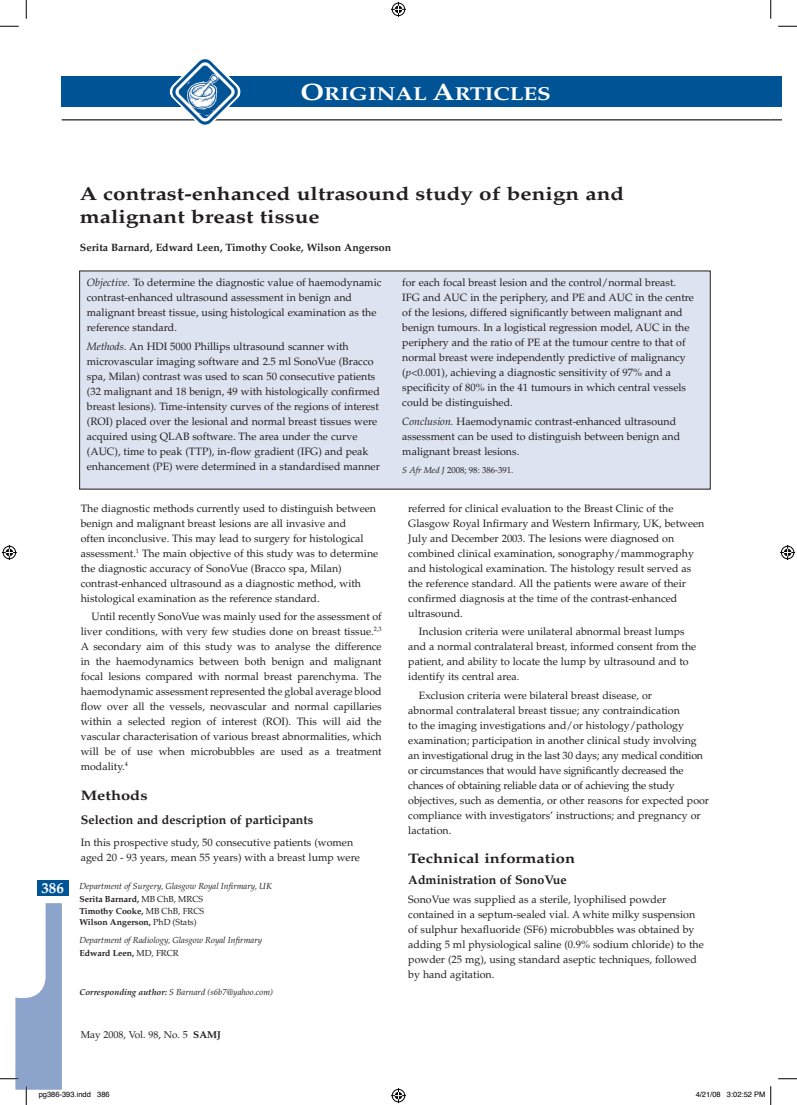
<style>
.page{position:relative;width:797px;height:1105px;background:#fff}
.page>*{position:absolute;margin:0;border:0;box-sizing:border-box;transform-origin:0 0}
.t1{font:700 18.75px/22.5px "Palatino";color:#231f20;scale:1.2 1}
.t2{font:700 18.75px "Palatino";color:#fff;scale:1.2 1}
.t3{font:700 15px "Palatino";color:#fff}
.t4{font:700 13.75px "Palatino";color:#231f20;scale:1.2 1}
.t5{font:700 12.5px "Palatino";color:#231f20}
.t6{font:10.62px/15px "Palatino";color:#231f20}
.t7{font:700 10.62px "Palatino";color:#231f20}
.t8{font:10px "Palatino";color:#231f20}
.t9{font:italic 8.75px/13px "Palatino";color:#231f20}
.t10{font:700 8.75px/11.2px "Palatino";color:#231f20}
.t11{font:8.75px "Palatino";color:#231f20}
.t12{font:7.5px "Helvetica";color:#000}
.s1{font-size:23.75px}
.s2{font-style:italic}
.s3{font-weight:700;font-style:normal}
.s4{font-style:normal}
.s5{font-weight:400}
.s6{font-weight:700}
</style>
<div class="page">
<div style="left:62px;top:77px;width:708px;height:30px;background:#005495"></div>
<hr style="left:62px;top:119px;width:708px;height:1px;background:#231f20">
<img style="left:169px;top:59px;width:71px;height:66px">
<div style="left:770px;top:77px;width:11px;height:30px;background:#005495"></div>
<div style="left:38px;top:880px;width:31px;height:16px;background:#005495"></div>
<div style="left:80px;top:271px;width:630px;height:218px;background:#dde3f0"></div>
<svg style="left:0;top:25px;width:19px;height:2px"></svg>
<svg style="left:778px;top:25px;width:19px;height:2px"></svg>
<svg style="left:778px;top:1078px;width:19px;height:1px"></svg>
<svg style="left:25px;top:0;width:2px;height:19px"></svg>
<svg style="left:770px;top:0;width:1px;height:19px"></svg>
<svg style="left:391px;top:2px;width:15px;height:15px"></svg>
<svg style="left:391px;top:1088px;width:15px;height:15px"></svg>
<svg style="left:2px;top:545px;width:15px;height:15px"></svg>
<svg style="left:780px;top:545px;width:15px;height:15px"></svg>
<svg style="left:0;top:903px;width:62px;height:202px"></svg>
<svg style="left:770px;top:1086px;width:1px;height:19px"></svg>
<h1 class="t2" style="left:300px;top:83px;width:210px"><span class="s1">O</span>RIGINAL <span class="s1">A</span>RTICLES</h1>
<h1 class="t1" style="left:80px;top:183px;width:455px">A contrast-enhanced ultrasound study of benign and malignant breast tissue</h1>
<p class="t7" style="left:80px;top:241px;width:313px">Serita Barnard, Edward Leen, Timothy Cooke, Wilson Angerson</p>
<h2 class="t3" style="left:41px;top:880px;width:24px">386</h2>
<p class="t6" style="left:87px;top:276px;width:296px"><span class="s2">Objective.</span> To determine the diagnostic value of haemodynamic contrast-enhanced ultrasound assessment in benign and malignant breast tissue, using histological examination as the reference standard.</p>
<p class="t6" style="left:87px;top:339px;width:294px"><span class="s2">Methods.</span> An HDI 5000 Phillips ultrasound scanner with microvascular imaging software and 2.5 ml SonoVue (Bracco spa, Milan) contrast was used to scan 50 consecutive patients (32 malignant and 18 benign, 49 with histologically confirmed breast lesions). Time-intensity curves of the regions of interest (ROI) placed over the lesional and normal breast tissues were acquired using QLAB software. The area under the curve (AUC), time to peak (TTP), in-flow gradient (IFG) and peak enhancement (PE) were determined in a standardised manner</p>
<p class="t6" style="left:81px;top:501px;width:299px">The diagnostic methods currently used to distinguish between benign and malignant breast lesions are all invasive and<br>often inconclusive. This may lead to surgery for histological assessment.<sup>1</sup> The main objective of this study was to determine the diagnostic accuracy of SonoVue (Bracco spa, Milan) contrast-enhanced ultrasound as a diagnostic method, with histological examination as the reference standard.</p>
<p class="t6" style="left:81px;top:609px;width:302px;text-align:justify;text-indent:11px">Until recently SonoVue was mainly used for the assessment of liver conditions, with very few studies done on breast tissue.<sup>2,3<br></sup>A secondary aim of this study was to analyse the difference in the haemodynamics between both benign and malignant focal lesions compared with normal breast parenchyma. The haemodynamic assessment represented the global average blood flow over all the vessels, neovascular and normal capillaries within a selected region of interest (ROI). This will aid the vascular characterisation of various breast abnormalities, which will be of use when microbubbles are used as a treatment modality.<sup>4</sup></p>
<p class="t4" style="left:81px;top:787px;width:57px">Methods</p>
<p class="t5" style="left:81px;top:813px;width:234px">Selection and description of participants</p>
<p class="t6" style="left:81px;top:835px;width:280px">In this prospective study, 50 consecutive patients (women aged 20 - 93 years, mean 55 years) with a breast lump were</p>
<p class="t9" style="left:79px;top:880px;width:194px">Department of Surgery, Glasgow Royal Infirmary, UK<br><span class="s3">Serita Barnard,</span> <span class="s4">MB ChB, MRCS</span></p>
<p class="t10" style="left:79px;top:905px;width:126px">Timothy Cooke, <span class="s5">MB ChB, FRCS<br></span>Wilson Angerson, <span class="s5">PhD (Stats)</span></p>
<p class="t9" style="left:79px;top:934px;width:184px">Department of Radiology, Glasgow Royal Infirmary<br><span class="s3">Edward Leen,</span> <span class="s4">MD, FRCR</span></p>
<p class="t9" style="left:79px;top:985px;width:195px"><span class="s6">Corresponding author:</span> S Barnard (s6b7@yahoo.com)</p>
<p class="t8" style="left:81px;top:1029px;width:142px">May 2008, Vol. 98, No. 5 <span class="s6">SAMJ</span></p>
<p class="t6" style="left:402px;top:275px;width:293px">for each focal breast lesion and the control/normal breast.<br>IFG and AUC in the periphery, and PE and AUC in the centre of the lesions, differed significantly between malignant and benign tumours. In a logistical regression model, AUC in the periphery and the ratio of PE at the tumour centre to that of normal breast were independently predictive of malignancy (<span class="s2">p&lt;</span>0.001), achieving a diagnostic sensitivity of 97% and a specificity of 80% in the 41 tumours in which central vessels could be distinguished.</p>
<p class="t6" style="left:402px;top:414px;width:279px"><span class="s2">Conclusion.</span> Haemodynamic contrast-enhanced ultrasound assessment can be used to distinguish between benign and malignant breast lesions.</p>
<p class="t11" style="left:402px;top:465px;width:113px"><span class="s2">S Afr Med J</span> 2008; 98: 386-391.</p>
<p class="t6" style="left:408px;top:501px;width:297px">referred for clinical evaluation to the Breast Clinic of the Glasgow Royal Infirmary and Western Infirmary, UK, between July and December 2003. The lesions were diagnosed on combined clinical examination, sonography/mammography and histological examination. The histology result served as the reference standard. All the patients were aware of their confirmed diagnosis at the time of the contrast-enhanced ultrasound.</p>
<p class="t6" style="left:408px;top:624px;width:289px;text-indent:11px">Inclusion criteria were unilateral abnormal breast lumps and a normal contralateral breast, informed consent from the patient, and ability to locate the lump by ultrasound and to identify its central area.</p>
<p class="t6" style="left:408px;top:688px;width:302px;text-indent:11px">Exclusion criteria were bilateral breast disease, or<br>abnormal contralateral breast tissue; any contraindication<br>to the imaging investigations and/or histology/pathology examination; participation in another clinical study involving an investigational drug in the last 30 days; any medical condition or circumstances that would have significantly decreased the chances of obtaining reliable data or of achieving the study objectives, such as dementia, or other reasons for expected poor compliance with investigators’ instructions; and pregnancy or lactation.</p>
<p class="t4" style="left:408px;top:850px;width:140px">Technical information</p>
<p class="t5" style="left:408px;top:873px;width:160px">Administration of SonoVue</p>
<p class="t6" style="left:408px;top:892px;width:297px">SonoVue was supplied as a sterile, lyophilised powder contained in a septum-sealed vial. A white milky suspension of sulphur hexafluoride (SF6) microbubbles was obtained by adding 5 ml physiological saline (0.9% sodium chloride) to the powder (25 mg), using standard aseptic techniques, followed by hand agitation.</p>
<p class="t12" style="left:39px;top:1090px;width:72px">pg386-393.indd 386</p>
<p class="t12" style="left:695px;top:1090px;width:71px">4/21/08 3:02:52 PM</p>
</div>
